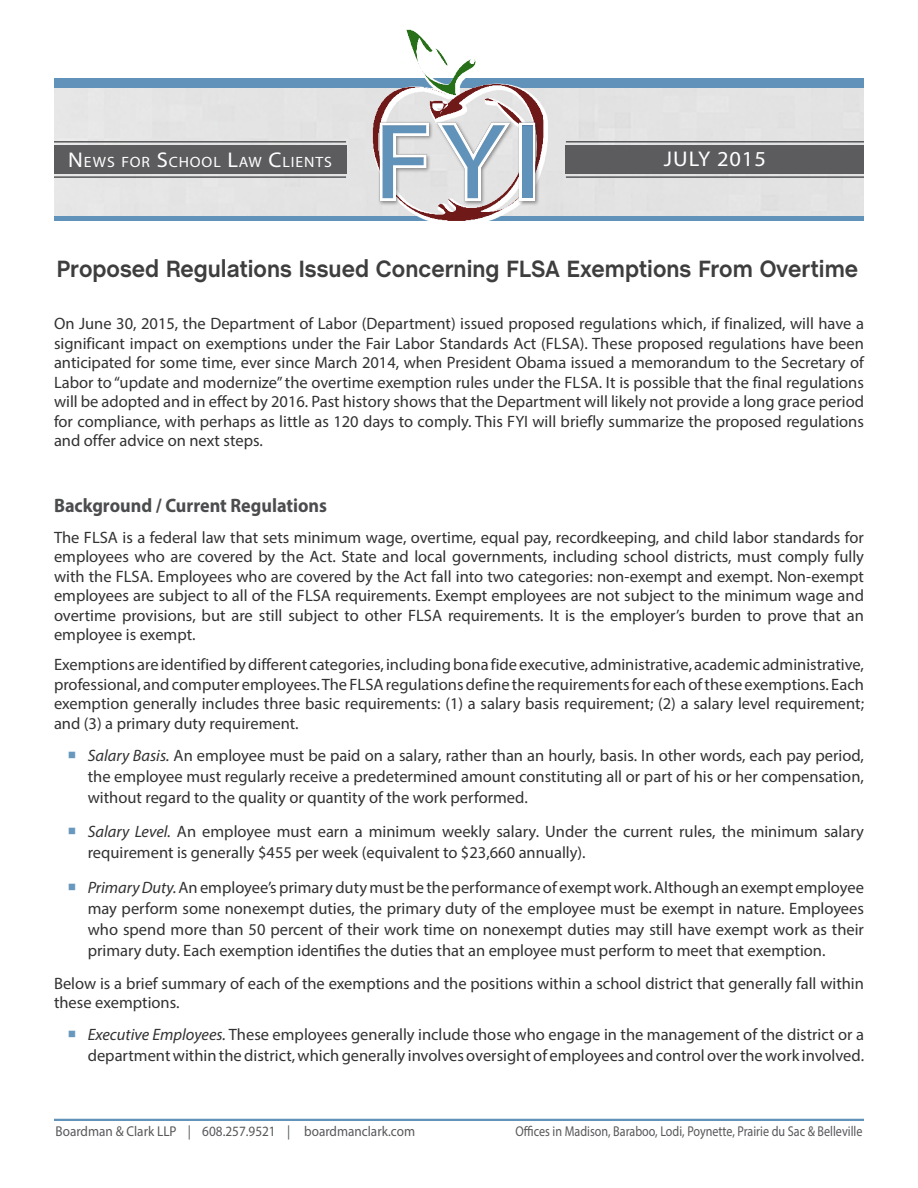
<style>
.page{position:relative;width:918px;height:1188px;background:#fff}
.page>*{position:absolute;margin:0;border:0;box-sizing:border-box;transform-origin:0 0}
.t1{font:108px "Myriad Pro";color:#6193ba;scale:1.11 1}
.t2{font:700 24px "Chalet";color:#3e3e3f;scale:.95 1}
.t3{font:21.3px "Myriad Pro";letter-spacing:.04em;color:#fff;scale:1.05 1}
.subHead{font:700 19.5px "Myriad Pro";color:#4b4c4d;scale:.93 1}
.bod{font:16.5px/19.5px "Myriad Pro";color:#333233;text-align:justify}
.t4{font:15px "Myriad Pro";letter-spacing:.055em;color:#fff;scale:1.05 1}
.t5{font:14.25px "Myriad Pro";color:#57585a;scale:.85 1}
.t6{font:14.25px "Myriad Pro";color:#57585a;scale:.93 1}
.s1{font-size:21.3px}
.s2{font-style:italic}
</style>
<div class="page">
<div style="left:54px;top:87px;width:810px;height:129px;background:#e4e4e4"></div>
<div style="left:54px;top:216px;width:810px;height:5px;background:#6193ba"></div>
<div style="left:54px;top:78px;width:810px;height:9px;background:#6193ba"></div>
<img style="left:406px;top:29px;width:70px;height:54px">
<div style="left:255px;top:83px;width:442px;height:155px;background:#231f20;opacity:.75"></div>
<div style="left:54px;top:145px;width:292px;height:29px;background:#5c5c5f"></div>
<hr style="left:566px;top:176px;width:298px;height:2px;background:#57585a">
<hr style="left:566px;top:141px;width:298px;height:2px;background:#57585a">
<div style="left:566px;top:145px;width:298px;height:29px;background:#5c5c5f"></div>
<hr style="left:54px;top:141px;width:292px;height:2px;background:#57585a">
<hr style="left:54px;top:176px;width:292px;height:2px;background:#57585a">
<hr style="left:54px;top:1119px;width:810px;height:2px;background:#6193ba">
<h1 class="t1" style="left:374px;top:95px;width:153px">FYI</h1>
<p class="t4" style="left:68px;top:152px;width:252px"><span class="s1">N</span>EWS FOR <span class="s1">S</span>CHOOL <span class="s1">L</span>AW <span class="s1">C</span>LIENTS</p>
<p class="t3" style="left:664px;top:146px;width:99px">JULY 2015</p>
<p class="t2" style="left:57px;top:255px;width:845px">Proposed Regulations Issued Concerning FLSA Exemptions From Overtime</p>
<p class="bod" style="left:54px;top:314px;width:812px">On June 30, 2015, the Department of Labor (Department) issued proposed regulations which, if finalized, will have a significant impact on exemptions under the Fair Labor Standards Act (FLSA). These proposed regulations have been anticipated for some time, ever since March 2014, when President Obama issued a memorandum to the Secretary of Labor to “update and modernize” the overtime exemption rules under the FLSA. It is possible that the final regulations will be adopted and in effect by 2016. Past history shows that the Department will likely not provide a long grace period for compliance, with perhaps as little as 120 days to comply. This FYI will briefly summarize the proposed regulations and offer advice on next steps.</p>
<p class="subHead" style="left:54px;top:493px;width:295px">Background / Current Regulations</p>
<p class="bod" style="left:54px;top:527px;width:812px">The FLSA is a federal law that sets minimum wage, overtime, equal pay, recordkeeping, and child labor standards for employees who are covered by the Act. State and local governments, including school districts, must comply fully with the FLSA. Employees who are covered by the Act fall into two categories: non‑exempt and exempt. Non-exempt employees are subject to all of the FLSA requirements. Exempt employees are not subject to the minimum wage and overtime provisions, but are still subject to other FLSA requirements. It is the employer’s burden to prove that an employee is exempt.</p>
<p class="bod" style="left:54px;top:655px;width:812px">Exemptions are identified by different categories, including bona fide executive, administrative, academic administrative, professional, and computer employees. The FLSA regulations define the requirements for each of these exemptions. Each exemption generally includes three basic requirements: (1) a salary basis requirement; (2) a salary level requirement; and (3) a primary duty requirement.</p>
<p class="bod" style="left:88px;top:744px;width:778px;line-height:21px"><span class="s2">Salary Basis.</span> An employee must be paid on a salary, rather than an hourly, basis. In other words, each pay period, the employee must regularly receive a predetermined amount constituting all or part of his or her compensation, without regard to the quality or quantity of the work performed.</p>
<p class="bod" style="left:88px;top:821px;width:778px;line-height:21px"><span class="s2">Salary Level.</span> An employee must earn a minimum weekly salary. Under the current rules, the minimum salary requirement is generally $455 per week (equivalent to $23,660 annually).</p>
<p class="bod" style="left:88px;top:876px;width:778px;line-height:21px"><span class="s2">Primary Duty.</span> An employee’s primary duty must be the performance of exempt work. Although an exempt employee may perform some nonexempt duties, the primary duty of the employee must be exempt in nature. Employees who spend more than 50 percent of their work time on nonexempt duties may still have exempt work as their primary duty. Each exemption identifies the duties that an employee must perform to meet that exemption.</p>
<p class="bod" style="left:54px;top:973px;width:812px">Below is a brief summary of each of the exemptions and the positions within a school district that generally fall within these exemptions.</p>
<p class="bod" style="left:88px;top:1024px;width:778px;line-height:21px"><span class="s2">Executive Employees.</span> These employees generally include those who engage in the management of the district or a department within the district, which generally involves oversight of employees and control over the work involved.</p>
<p class="t6" style="left:56px;top:1122px;width:388px">Boardman &amp; Clark LLP | 608.257.9521 | boardmanclark.com</p>
<p class="t5" style="left:515px;top:1122px;width:410px">Offices in Madison, Baraboo, Lodi, Poynette, Prairie du Sac &amp; Belleville</p>
</div>
